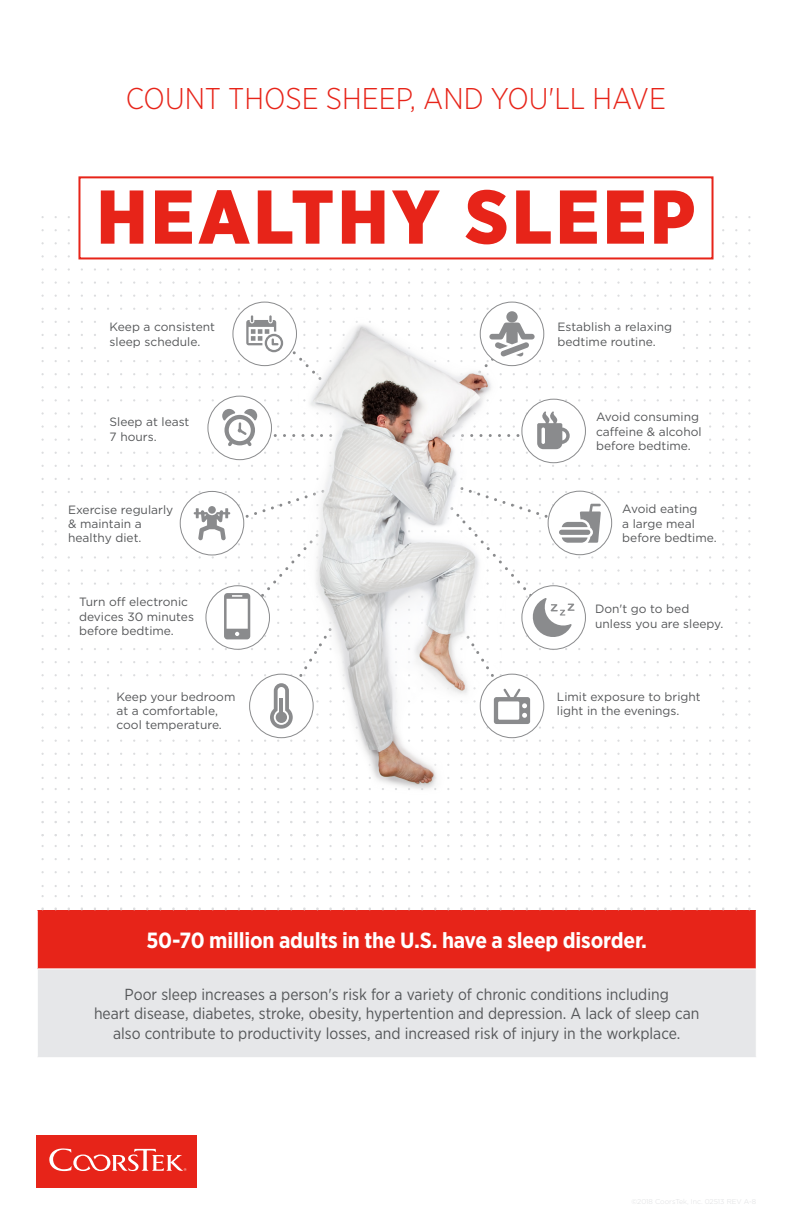
<style>
.page{position:relative;width:792px;height:1224px;background:#fff}
.page>*{position:absolute;margin:0;border:0;box-sizing:border-box;transform-origin:0 0}
.t1{font:900 76px "Gotham Narrow";letter-spacing:.05em;color:#e72419}
.t2{font:300 30px "Gotham Narrow";color:#e72419}
.t3{font:700 22px "Gotham Narrow";letter-spacing:-.01em;color:#fff}
.t4{font:16px/19.2px "Gotham Narrow";color:#555759;text-align:center}
.t5{font:12px/14.4px "Gotham";color:#555759}
</style>
<div class="page">
<svg style="left:513px;top:434px;width:7px;height:7px"></svg>
<svg style="left:238px;top:478px;width:51px;height:120px"></svg>
<svg style="left:512px;top:478px;width:63px;height:208px"></svg>
<div style="left:36px;top:1135px;width:160px;height:53px;background:#e72419"></div>
<svg style="left:134px;top:1149px;width:30px;height:22px"></svg>
<svg style="left:49px;top:1148px;width:23px;height:23px"></svg>
<svg style="left:112px;top:1154px;width:27px;height:17px"></svg>
<svg style="left:73px;top:1155px;width:37px;height:16px"></svg>
<svg style="left:166px;top:1155px;width:20px;height:16px"></svg>
<div style="left:78px;top:176px;width:636px;height:83px;border:2px solid #e72419"></div>
<div style="left:37px;top:910px;width:719px;height:59px;background:#e72419"></div>
<div style="left:38px;top:969px;width:718px;height:88px;background:#e6e7e9"></div>
<hr style="left:37px;top:968px;width:720px;height:1px;background:#fff">
<hr style="left:37px;top:910px;width:1px;height:58px;background:#fff">
<img style="left:289px;top:317px;width:223px;height:486px">
<div style="left:233px;top:302px;width:64px;height:64px;background:#fff;border-radius:50%"></div>
<div style="left:232px;top:302px;width:65px;height:64px;border:1px solid #8a8b8d;border-radius:50%"></div>
<svg style="left:246px;top:308px;width:37px;height:44px"></svg>
<div style="left:250px;top:674px;width:63px;height:64px;background:#fff;border-radius:50%"></div>
<svg style="left:264px;top:592px;width:91px;height:137px"></svg>
<hr style="left:279px;top:698px;width:4px;height:23px;background:#8a8b8d">
<div style="left:276px;top:712px;width:11px;height:11px;background:#8a8b8d;border-radius:50%"></div>
<div style="left:548px;top:491px;width:64px;height:64px;background:#fff;border-radius:50%"></div>
<div style="left:548px;top:491px;width:64px;height:64px;border:1px solid #8a8b8d;border-radius:50%"></div>
<div style="left:206px;top:586px;width:64px;height:63px;background:#fff;border-radius:50%"></div>
<div style="left:205px;top:585px;width:65px;height:65px;border:1px solid #8a8b8d;border-radius:50%"></div>
<svg style="left:224px;top:593px;width:26px;height:46px"></svg>
<div style="left:180px;top:491px;width:64px;height:64px;background:#fff;border-radius:50%"></div>
<div style="left:180px;top:491px;width:64px;height:64px;border:1px solid #8a8b8d;border-radius:50%"></div>
<svg style="left:194px;top:506px;width:36px;height:35px"></svg>
<div style="left:208px;top:506px;width:8px;height:8px;background:#8a8b8d;border-radius:50%"></div>
<div style="left:480px;top:302px;width:64px;height:64px;background:#fff;border-radius:50%"></div>
<div style="left:480px;top:302px;width:64px;height:64px;border:1px solid #8a8b8d;border-radius:50%"></div>
<div style="left:506px;top:311px;width:12px;height:12px;background:#8a8b8d;border-radius:50%"></div>
<svg style="left:487px;top:321px;width:48px;height:41px"></svg>
<div style="left:559px;top:530px;width:31px;height:5px;background:#8a8b8d;border-radius:3px"></div>
<svg style="left:580px;top:504px;width:21px;height:39px"></svg>
<svg style="left:562px;top:517px;width:26px;height:26px"></svg>
<div style="left:522px;top:586px;width:63px;height:63px;background:#fff;border-radius:50%"></div>
<div style="left:521px;top:585px;width:65px;height:65px;border:1px solid #8a8b8d;border-radius:50%"></div>
<svg style="left:572px;top:604px;width:3px;height:7px"></svg>
<svg style="left:526px;top:596px;width:46px;height:41px"></svg>
<div style="left:480px;top:674px;width:64px;height:64px;background:#fff;border-radius:50%"></div>
<div style="left:480px;top:674px;width:64px;height:64px;border:1px solid #8a8b8d;border-radius:50%"></div>
<svg style="left:487px;top:687px;width:43px;height:42px"></svg>
<div style="left:207px;top:396px;width:65px;height:64px;border:1px solid #8a8b8d;border-radius:50%"></div>
<svg style="left:222px;top:409px;width:30px;height:37px"></svg>
<svg style="left:238px;top:409px;width:130px;height:32px"></svg>
<div style="left:521px;top:399px;width:65px;height:64px;border:1px solid #8a8b8d;border-radius:50%"></div>
<svg style="left:537px;top:411px;width:33px;height:39px"></svg>
<p class="t2" style="left:126px;top:80px;width:542px">COUNT THOSE SHEEP, AND YOU'LL HAVE</p>
<p class="t1" style="left:97px;top:167px;width:600px">HEALTHY SLEEP</p>
<p class="t5" style="left:110px;top:320px;width:107px">Keep a consistent sleep schedule.</p>
<p class="t5" style="left:558px;top:320px;width:116px">Establish a relaxing</p>
<p class="t5" style="left:558px;top:334px;width:100px">bedtime routine.</p>
<p class="t5" style="left:110px;top:415px;width:81px">Sleep at least<br>7 hours.</p>
<p class="t5" style="left:596px;top:410px;width:107px">Avoid consuming caffeine &amp; alcohol before bedtime.</p>
<p class="t5" style="left:68px;top:502px;width:107px">Exercise regularly</p>
<p class="t5" style="left:68px;top:516px;width:75px">&amp; maintain a healthy diet.</p>
<p class="t5" style="left:622px;top:502px;width:96px">Avoid eating<br>a large meal before bedtime.</p>
<p class="t5" style="left:79px;top:595px;width:116px">Turn off electronic devices 30 minutes before bedtime.</p>
<p class="t5" style="left:595px;top:602px;width:130px">Don't go to bed unless you are sleepy.</p>
<p class="t5" style="left:117px;top:689px;width:120px">Keep your bedroom at a comfortable, cool temperature.</p>
<p class="t5" style="left:557px;top:689px;width:145px">Limit exposure to bright light in the evenings.</p>
<p class="t3" style="left:146px;top:926px;width:502px">50-70 million adults in the U.S. have a sleep disorder.</p>
<p class="t4" style="left:94px;top:985px;width:607px">Poor sleep increases a person's risk for a variety of chronic conditions including<br>heart disease, diabetes, stroke, obesity, hypertention and depression. A lack of sleep can also contribute to productivity losses, and increased risk of injury in the workplace.</p>
</div>
